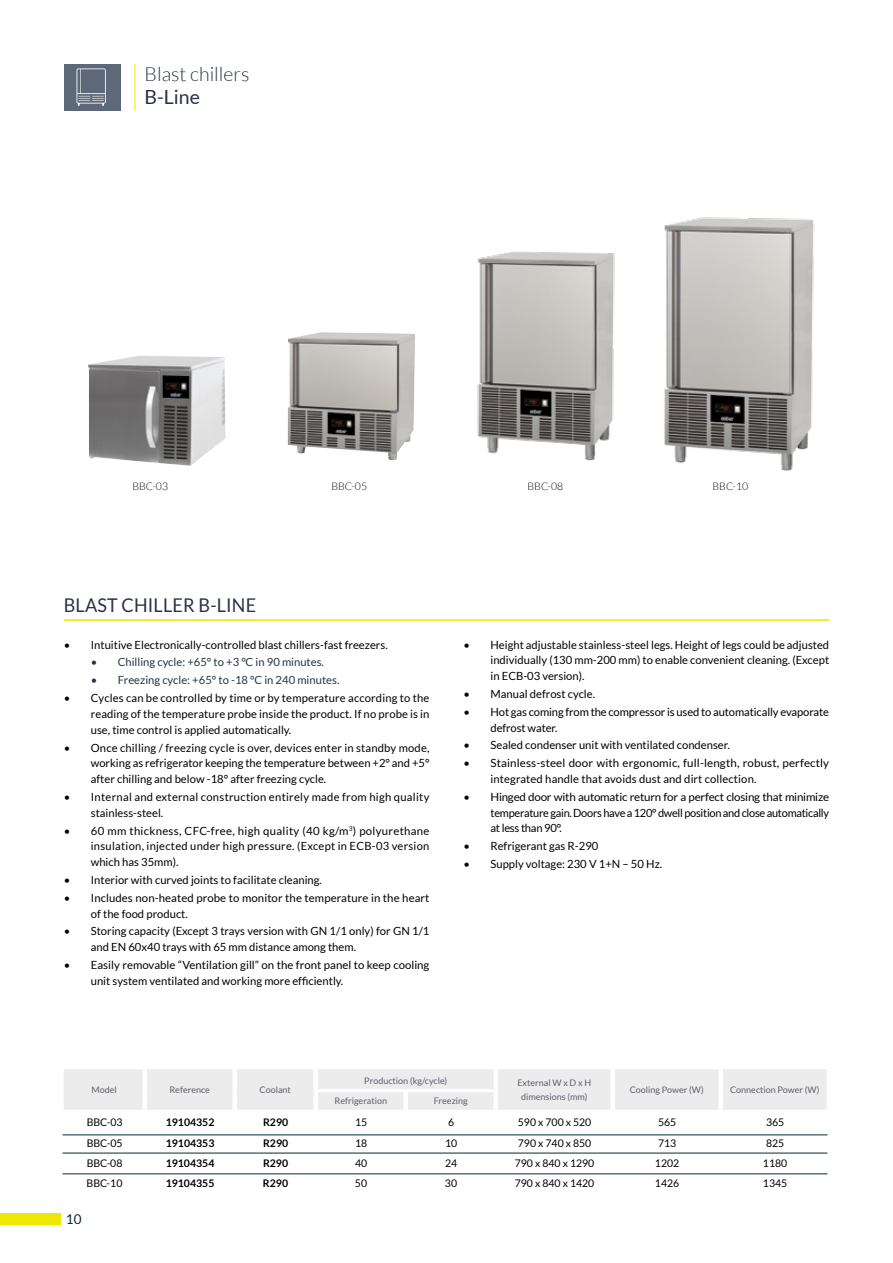
<style>
.page{position:relative;width:893px;height:1263px;background:#fff}
.page>*{position:absolute;margin:0;border:0;box-sizing:border-box;transform-origin:0 0}
.t1{font:300 19.5px "Lato";color:#273344}
.t2{font:19.5px "Lato";color:#273344}
.t3{font:18.9px "Lato";letter-spacing:.01em;color:#273344;scale:.95 1}
.t4{font:13.5px "Lato";color:#002a42}
.t5{font:11.25px/15.8px "Lato";color:#000;text-align:justify}
.t6{font:11.25px "Lato";color:#273344}
.t7{font:11.25px/15.8px "Lato";letter-spacing:.025em;color:#000}
.t8{font:10.5px "Lato";color:#000}
.t9{font:700 10.5px "Lato";color:#000}
.t10{font:300 10.5px "Lato";color:#000}
.t11{font:9px/13.5px "Lato";color:#5d5f6d;text-align:center}
</style>
<div class="page">
<div style="left:0;top:1213px;width:61px;height:11px;background:#f0e700"></div>
<div style="left:64px;top:64px;width:57px;height:46px;background:#5d6978"></div>
<hr style="left:135px;top:64px;width:1px;height:46px;background:#f0e700">
<svg style="left:77px;top:68px;width:29px;height:38px"></svg>
<hr style="left:62px;top:1153px;width:765px;height:1px;background:#002a42">
<hr style="left:62px;top:1134px;width:765px;height:1px;background:#002a42">
<div style="left:64px;top:1069px;width:762px;height:41px;background:#ececec"></div>
<div style="left:142px;top:1069px;width:5px;height:21px;background:#fff"></div>
<div style="left:232px;top:1069px;width:5px;height:21px;background:#fff"></div>
<div style="left:313px;top:1069px;width:5px;height:21px;background:#fff"></div>
<div style="left:493px;top:1069px;width:5px;height:21px;background:#fff"></div>
<div style="left:610px;top:1069px;width:5px;height:21px;background:#fff"></div>
<div style="left:718px;top:1069px;width:5px;height:21px;background:#fff"></div>
<div style="left:142px;top:1090px;width:5px;height:20px;background:#fff"></div>
<div style="left:232px;top:1090px;width:5px;height:20px;background:#fff"></div>
<div style="left:313px;top:1090px;width:5px;height:20px;background:#fff"></div>
<div style="left:403px;top:1092px;width:5px;height:18px;background:#fff"></div>
<div style="left:493px;top:1090px;width:5px;height:20px;background:#fff"></div>
<div style="left:610px;top:1090px;width:5px;height:20px;background:#fff"></div>
<div style="left:718px;top:1090px;width:5px;height:20px;background:#fff"></div>
<hr style="left:318px;top:1089px;width:88px;height:3px;background:#fff">
<hr style="left:406px;top:1089px;width:87px;height:3px;background:#fff">
<hr style="left:62px;top:1173px;width:765px;height:1px;background:#002a42">
<hr style="left:64px;top:619px;width:765px;height:2px;background:#f0e700">
<img style="left:88px;top:355px;width:137px;height:111px">
<img style="left:288px;top:332px;width:127px;height:128px">
<img style="left:477px;top:251px;width:138px;height:210px">
<img style="left:664px;top:217px;width:151px;height:254px">
<h1 class="t1" style="left:145px;top:64px;width:107px">Blast chillers</h1>
<h1 class="t2" style="left:145px;top:86px;width:57px">B-Line</h1>
<p class="t10" style="left:132px;top:481px;width:37px">BBC-03</p>
<p class="t10" style="left:331px;top:481px;width:37px">BBC-05</p>
<p class="t10" style="left:528px;top:481px;width:37px">BBC-08</p>
<p class="t10" style="left:712px;top:481px;width:37px">BBC-10</p>
<h2 class="t3" style="left:64px;top:594px;width:204px">BLAST CHILLER B-LINE</h2>
<p class="t5" style="left:64px;top:636px;width:325px">• Intuitive Electronically-controlled blast chillers-fast freezers.</p>
<p class="t6" style="left:91px;top:656px;width:235px">• Chilling cycle: +65° to +3 °C in 90 minutes.</p>
<p class="t6" style="left:91px;top:674px;width:250px">• Freezing cycle: +65° to -18 °C in 240 minutes.</p>
<p class="t5" style="left:91px;top:690px;width:340px;text-indent:-27px">• Cycles can be controlled by time or by temperature according to the reading of the temperature probe inside the product. If no probe is in use, time control is applied automatically.</p>
<p class="t5" style="left:91px;top:739px;width:340px;text-indent:-27px">• Once chilling / freezing cycle is over, devices enter in standby mode, working as refrigerator keeping the temperature between +2° and +5° after chilling and below -18° after freezing cycle.</p>
<p class="t7" style="left:91px;top:789px;width:340px;text-indent:-27px">• Internal and external construction entirely made from high quality stainless-steel.</p>
<p class="t5" style="left:91px;top:822px;width:340px;text-indent:-27px">• 60 mm thickness, CFC-free, high quality (40 kg/m<sup>3</sup>) polyurethane insulation, injected under high pressure. (Except in ECB-03 version which has 35mm).</p>
<p class="t5" style="left:64px;top:872px;width:260px">• Interior with curved joints to facilitate cleaning.</p>
<p class="t5" style="left:91px;top:890px;width:340px;text-indent:-27px">• Includes non-heated probe to monitor the temperature in the heart of the food product.</p>
<p class="t5" style="left:91px;top:923px;width:340px;text-indent:-27px">• Storing capacity (Except 3 trays version with GN 1/1 only) for GN 1/1 and EN 60x40 trays with 65 mm distance among them.</p>
<p class="t5" style="left:91px;top:957px;width:340px;text-indent:-27px">• Easily removable “Ventilation gill” on the front panel to keep cooling unit system ventilated and working more efficiently.</p>
<p class="t5" style="left:490px;top:636px;width:340px;text-indent:-27px">• Height adjustable stainless-steel legs. Height of legs could be adjusted individually (130 mm-200 mm) to enable convenient cleaning. (Except in ECB-03 version).</p>
<p class="t5" style="left:463px;top:686px;width:133px">• Manual defrost cycle.</p>
<p class="t5" style="left:490px;top:704px;width:340px;text-indent:-27px">• Hot gas coming from the compressor is used to automatically evaporate defrost water.</p>
<p class="t5" style="left:463px;top:737px;width:268px">• Sealed condenser unit with ventilated condenser.</p>
<p class="t5" style="left:490px;top:755px;width:340px;text-indent:-27px">• Stainless-steel door with ergonomic, full-length, robust, perfectly integrated handle that avoids dust and dirt collection.</p>
<p class="t5" style="left:490px;top:789px;width:340px;text-indent:-27px">• Hinged door with automatic return for a perfect closing that minimize temperature gain. Doors have a 120° dwell position and close automatically at less than 90°.</p>
<p class="t5" style="left:463px;top:838px;width:136px">• Refrigerant gas R-290</p>
<p class="t5" style="left:463px;top:856px;width:200px">• Supply voltage: 230 V 1+N – 50 Hz.</p>
<p class="t11" style="left:92px;top:1083px;width:27px">Model</p>
<p class="t11" style="left:169px;top:1083px;width:42px">Reference</p>
<p class="t11" style="left:260px;top:1083px;width:33px">Coolant</p>
<p class="t11" style="left:364px;top:1073px;width:85px">Production (kg/cycle)</p>
<p class="t11" style="left:517px;top:1076px;width:75px">External W x D x H dimensions (mm)</p>
<p class="t11" style="left:630px;top:1083px;width:76px">Cooling Power (W)</p>
<p class="t11" style="left:730px;top:1083px;width:91px">Connection Power (W)</p>
<p class="t11" style="left:335px;top:1094px;width:54px">Refrigeration</p>
<p class="t11" style="left:434px;top:1094px;width:35px">Freezing</p>
<p class="t8" style="left:87px;top:1116px;width:37px">BBC-03</p>
<p class="t9" style="left:166px;top:1116px;width:50px">19104352</p>
<p class="t9" style="left:263px;top:1116px;width:27px">R290</p>
<p class="t8" style="left:355px;top:1116px;width:14px">15</p>
<p class="t8" style="left:448px;top:1116px;width:8px">6</p>
<p class="t8" style="left:518px;top:1116px;width:75px">590 x 700 x 520</p>
<p class="t8" style="left:658px;top:1116px;width:20px">565</p>
<p class="t8" style="left:766px;top:1116px;width:20px">365</p>
<p class="t8" style="left:87px;top:1137px;width:37px">BBC-05</p>
<p class="t9" style="left:166px;top:1137px;width:50px">19104353</p>
<p class="t9" style="left:263px;top:1137px;width:27px">R290</p>
<p class="t8" style="left:355px;top:1137px;width:14px">18</p>
<p class="t8" style="left:445px;top:1137px;width:14px">10</p>
<p class="t8" style="left:518px;top:1137px;width:75px">790 x 740 x 850</p>
<p class="t8" style="left:658px;top:1137px;width:20px">713</p>
<p class="t8" style="left:766px;top:1137px;width:20px">825</p>
<p class="t8" style="left:87px;top:1157px;width:37px">BBC-08</p>
<p class="t9" style="left:166px;top:1157px;width:50px">19104354</p>
<p class="t9" style="left:263px;top:1157px;width:27px">R290</p>
<p class="t8" style="left:355px;top:1157px;width:14px">40</p>
<p class="t8" style="left:445px;top:1157px;width:14px">24</p>
<p class="t8" style="left:515px;top:1157px;width:81px">790 x 840 x 1290</p>
<p class="t8" style="left:655px;top:1157px;width:26px">1202</p>
<p class="t8" style="left:763px;top:1157px;width:26px">1180</p>
<p class="t8" style="left:87px;top:1178px;width:37px">BBC-10</p>
<p class="t9" style="left:166px;top:1177px;width:50px">19104355</p>
<p class="t9" style="left:263px;top:1177px;width:27px">R290</p>
<p class="t8" style="left:355px;top:1178px;width:14px">50</p>
<p class="t8" style="left:445px;top:1178px;width:14px">30</p>
<p class="t8" style="left:515px;top:1178px;width:81px">790 x 840 x 1420</p>
<p class="t8" style="left:655px;top:1178px;width:26px">1426</p>
<p class="t8" style="left:763px;top:1178px;width:26px">1345</p>
<p class="t4" style="left:66px;top:1211px;width:17px">10</p>
</div>
